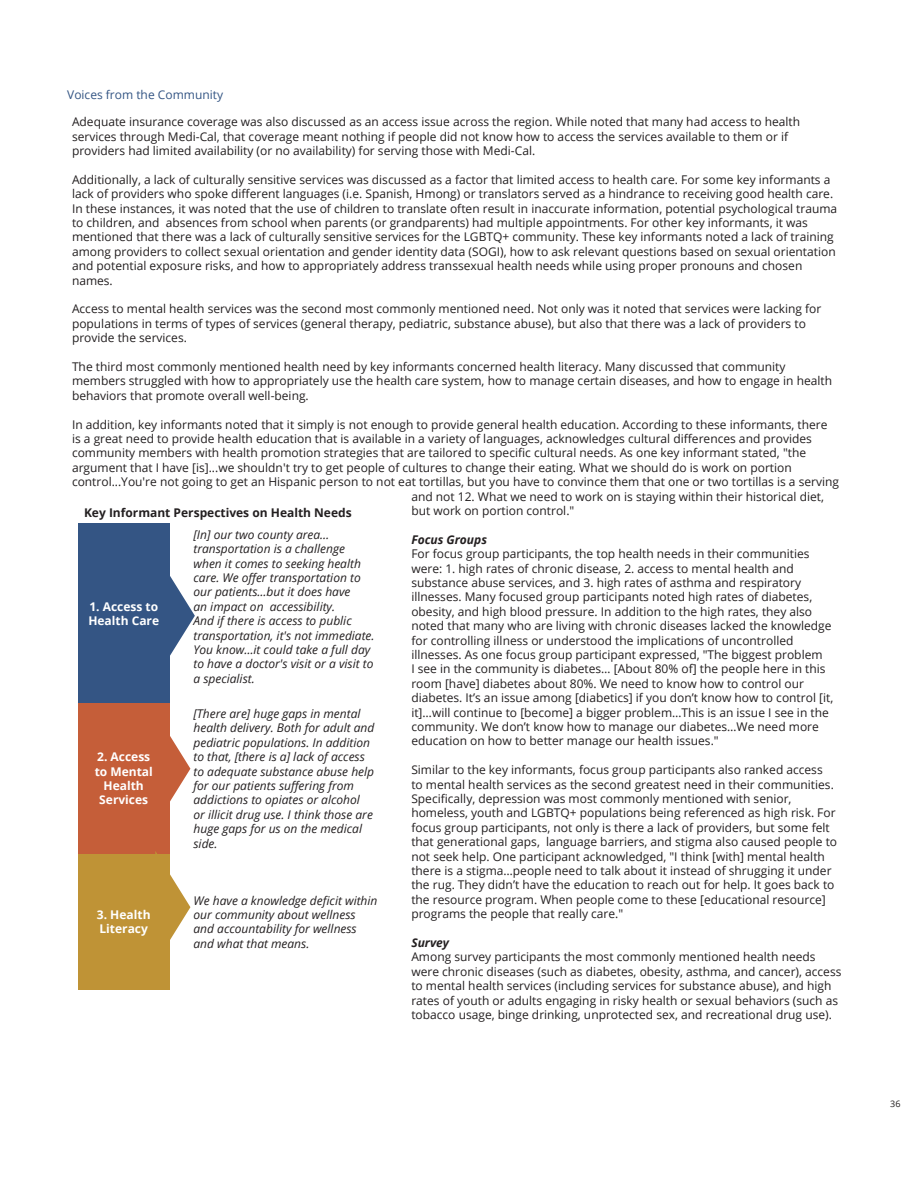
<style>
.page{position:relative;width:918px;height:1188px;background:#fff}
.page>*{position:absolute;margin:0;border:0;box-sizing:border-box;transform-origin:0 0}
.t1{font:12px/14.4px "Open Sans";color:#231f20}
.t2{font:italic 12px/14.4px "Open Sans";color:#231f20}
.t3{font:700 12px/14.4px "Open Sans";color:#fff}
.t4{font:700 12px "Open Sans";color:#231f20}
.Section_Title{font:12px "Open Sans";color:#345584}
.t5{font:italic 700 12px "Open Sans";color:#231f20}
.t6{font:9px "Open Sans";color:#231f20}
</style>
<div class="page">
<div style="left:78px;top:524px;width:92px;height:179px;background:#345584"></div>
<div style="left:78px;top:703px;width:92px;height:151px;background:#c55e39"></div>
<div style="left:78px;top:854px;width:92px;height:135px;background:#bf9336"></div>
<svg style="left:170px;top:576px;width:25px;height:80px"></svg>
<svg style="left:170px;top:736px;width:20px;height:66px"></svg>
<svg style="left:155px;top:851px;width:35px;height:89px"></svg>
<p class="Section_Title" style="left:67px;top:87px;width:157px">Voices from the Community</p>
<p class="t1" style="left:72px;top:114px;width:730px">Adequate insurance coverage was also discussed as an access issue across the region. While noted that many had access to health services through Medi-Cal, that coverage meant nothing if people did not know how to access the services available to them or if providers had limited availability (or no availability) for serving those with Medi-Cal.</p>
<p class="t1" style="left:72px;top:172px;width:767px">Additionally, a lack of culturally sensitive services was discussed as a factor that limited access to health care. For some key informants a lack of providers who spoke different languages (i.e. Spanish, Hmong) or translators served as a hindrance to receiving good health care.<br>In these instances, it was noted that the use of children to translate often result in inaccurate information, potential psychological trauma to children, and absences from school when parents (or grandparents) had multiple appointments. For other key informants, it was mentioned that there was a lack of culturally sensitive services for the LGBTQ+ community. These key informants noted a lack of training among providers to collect sexual orientation and gender identity data (SOGI), how to ask relevant questions based on sexual orientation and potential exposure risks, and how to appropriately address transsexual health needs while using proper pronouns and chosen names.</p>
<p class="t1" style="left:72px;top:302px;width:751px">Access to mental health services was the second most commonly mentioned need. Not only was it noted that services were lacking for populations in terms of types of services (general therapy, pediatric, substance abuse), but also that there was a lack of providers to provide the services.</p>
<p class="t1" style="left:72px;top:359px;width:762px">The third most commonly mentioned health need by key informants concerned health literacy. Many discussed that community members struggled with how to appropriately use the health care system, how to manage certain diseases, and how to engage in health behaviors that promote overall well-being.</p>
<p class="t1" style="left:72px;top:417px;width:757px">In addition, key informants noted that it simply is not enough to provide general health education. According to these informants, there</p>
<p class="t1" style="left:72px;top:431px;width:741px">is a great need to provide health education that is available in a variety of languages, acknowledges cultural differences and provides</p>
<p class="t1" style="left:72px;top:446px;width:736px">community members with health promotion strategies that are tailored to specific cultural needs. As one key informant stated, "the</p>
<p class="t1" style="left:72px;top:460px;width:721px">argument that I have [is]...we shouldn't try to get people of cultures to change their eating. What we should do is work on portion</p>
<p class="t1" style="left:72px;top:474px;width:769px">control...You're not going to get an Hispanic person to not eat tortillas, but you have to convince them that one or two tortillas is a serving</p>
<p class="t1" style="left:411px;top:489px;width:414px">and not 12. What we need to work on is staying within their historical diet,</p>
<p class="t1" style="left:411px;top:503px;width:164px">but work on portion control."</p>
<p class="t5" style="left:411px;top:531px;width:77px">Focus Groups</p>
<p class="t1" style="left:411px;top:546px;width:423px">For focus group participants, the top health needs in their communities were: 1. high rates of chronic disease, 2. access to mental health and substance abuse services, and 3. high rates of asthma and respiratory illnesses. Many focused group participants noted high rates of diabetes, obesity, and high blood pressure. In addition to the high rates, they also noted that many who are living with chronic diseases lacked the knowledge for controlling illness or understood the implications of uncontrolled illnesses. As one focus group participant expressed, "The biggest problem<br>I see in the community is diabetes… [About 80% of] the people here in this room [have] diabetes about 80%. We need to know how to control our diabetes. It’s an issue among [diabetics] if you don’t know how to control [it, it]…will continue to [become] a bigger problem…This is an issue I see in the community. We don’t know how to manage our diabetes…We need more education on how to better manage our health issues."</p>
<p class="t1" style="left:411px;top:762px;width:427px">Similar to the key informants, focus group participants also ranked access to mental health services as the second greatest need in their communities.<br>Specifically, depression was most commonly mentioned with senior, homeless, youth and LGBTQ+ populations being referenced as high risk. For focus group participants, not only is there a lack of providers, but some felt that generational gaps, language barriers, and stigma also caused people to not seek help. One participant acknowledged, "I think [with] mental health there is a stigma…people need to talk about it instead of shrugging it under the rug. They didn’t have the education to reach out for help. It goes back to the resource program. When people come to these [educational resource] programs the people that really care."</p>
<p class="t5" style="left:411px;top:934px;width:39px">Survey</p>
<p class="t1" style="left:411px;top:950px;width:432px">Among survey participants the most commonly mentioned health needs were chronic diseases (such as diabetes, obesity, asthma, and cancer), access to mental health services (including services for substance abuse), and high rates of youth or adults engaging in risky health or sexual behaviors (such as tobacco usage, binge drinking, unprotected sex, and recreational drug use).</p>
<p class="t4" style="left:84px;top:505px;width:269px">Key Informant Perspectives on Health Needs</p>
<p class="t2" style="left:194px;top:527px;width:183px">[In] our two county area… transportation is a challenge when it comes to seeking health care. We offer transportation to our patients...but it does have<br>an impact on accessibility.<br>And if there is access to public transportation, it's not immediate.<br>You know…it could take a full day to have a doctor's visit or a visit to a specialist.</p>
<p class="t3" style="left:88px;top:599px;width:72px">1. Access to<br>Health Care</p>
<p class="t2" style="left:194px;top:706px;width:182px">[There are] huge gaps in mental health delivery. Both for adult and pediatric populations. In addition to that, [there is a] lack of access to adequate substance abuse help for our patients suffering from addictions to opiates or alcohol or illicit drug use. I think those are huge gaps for us on the medical side.</p>
<p class="t3" style="left:95px;top:749px;width:60px;text-align:center">2. Access to Mental<br>Health<br>Services</p>
<p class="t2" style="left:194px;top:893px;width:186px">We have a knowledge deficit within our community about wellness and accountability for wellness and what that means.</p>
<p class="t3" style="left:97px;top:907px;width:55px">3. Health<br>Literacy</p>
<p class="t6" style="left:890px;top:1097px;width:12px">36</p>
</div>
